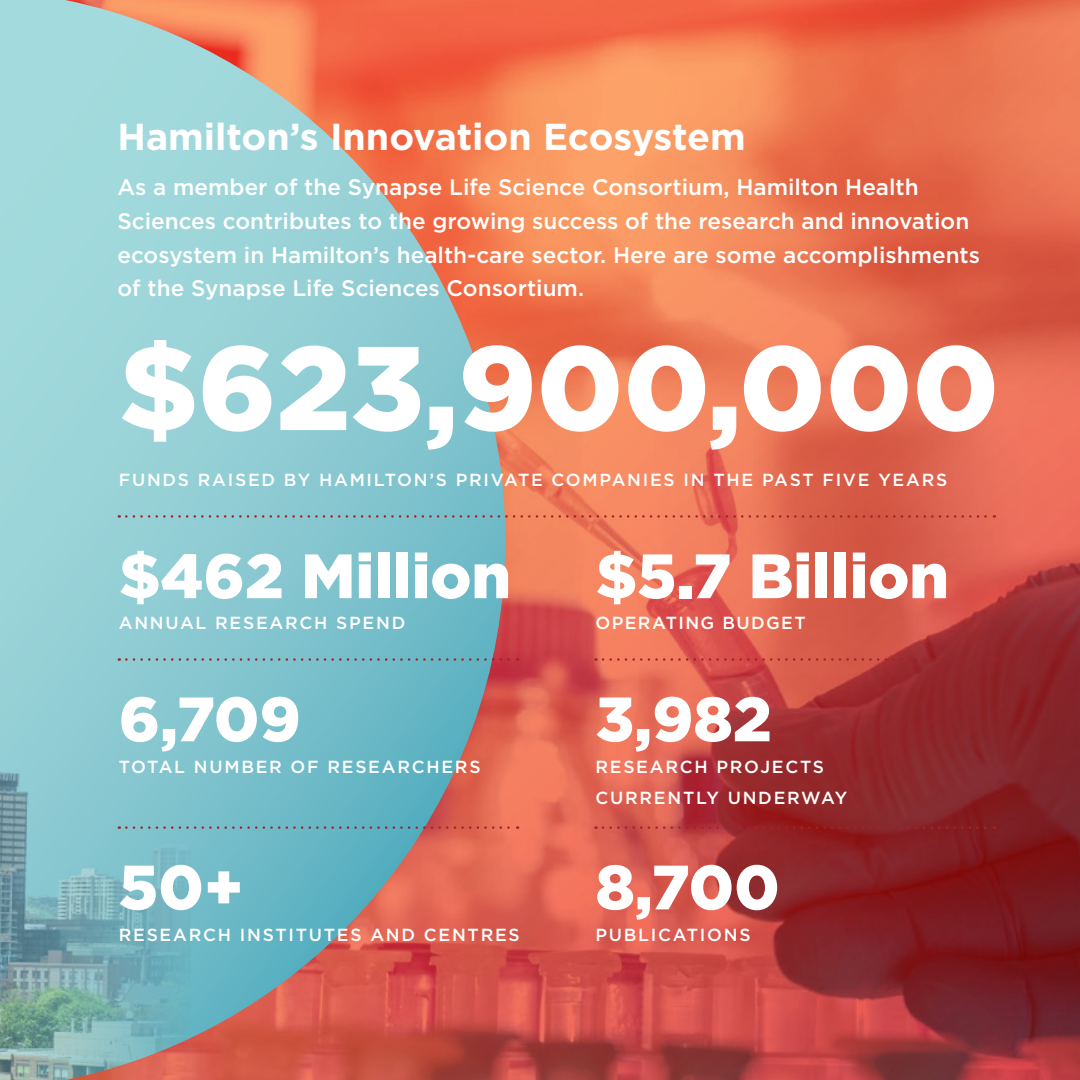
<style>
.page{position:relative;width:1080px;height:1080px;background:#fff}
.page>*{position:absolute;margin:0;border:0;box-sizing:border-box;transform-origin:0 0}
.t1{font:900 118.75px "Gotham";color:#fff}
.t2{font:900 62.5px "Gotham";color:#fff}
.t3{font:700 37.5px "Gotham";color:#fff}
.t4{font:500 22.5px/33.8px "Gotham";color:#fff}
.t5{font:500 17.5px/31.2px "Gotham";letter-spacing:.1em;color:#fff}
.t6{font:500 17.5px "Gotham";letter-spacing:.08em;color:#fff}
</style>
<div class="page">
<img style="left:505px;top:0;width:575px;height:1080px">
<svg style="left:191px;top:0;width:314px;height:1080px"></svg>
<img style="left:0;top:0;width:191px;height:1080px">
<svg style="left:126px;top:515px;width:869px;height:3px"></svg>
<svg style="left:126px;top:658px;width:392px;height:3px"></svg>
<svg style="left:126px;top:826px;width:392px;height:3px"></svg>
<svg style="left:603px;top:658px;width:392px;height:3px"></svg>
<svg style="left:603px;top:826px;width:392px;height:3px"></svg>
<h3 class="t3" style="left:118px;top:115px;width:630px">Hamilton’s Innovation Ecosystem</h3>
<p class="t4" style="left:118px;top:170px;width:864px">As a member of the Synapse Life Science Consortium, Hamilton Health Sciences contributes to the growing success of the research and innovation ecosystem in Hamilton’s health-care sector. Here are some accomplishments of the Synapse Life Sciences Consortium.</p>
<h1 class="t1" style="left:119px;top:319px;width:882px">$623,900,000</h1>
<p class="t5" style="left:119px;top:464px;width:830px">FUNDS RAISED BY HAMILTON’S PRIVATE COMPANIES IN THE PAST FIVE YEARS</p>
<h2 class="t2" style="left:119px;top:540px;width:394px">$462 Million</h2>
<p class="t5" style="left:119px;top:607px;width:288px">ANNUAL RESEARCH SPEND</p>
<h2 class="t2" style="left:119px;top:683px;width:184px">6,709</h2>
<p class="t5" style="left:119px;top:750px;width:363px">TOTAL NUMBER OF RESEARCHERS</p>
<h2 class="t2" style="left:119px;top:851px;width:127px">50+</h2>
<p class="t5" style="left:119px;top:918px;width:403px">RESEARCH INSTITUTES AND CENTRES</p>
<h2 class="t2" style="left:595px;top:540px;width:355px">$5.7 Billion</h2>
<p class="t6" style="left:595px;top:613px;width:212px">OPERATING BUDGET</p>
<h2 class="t2" style="left:595px;top:683px;width:178px">3,982</h2>
<p class="t5" style="left:595px;top:750px;width:253px">RESEARCH PROJECTS<br>CURRENTLY UNDERWAY</p>
<h2 class="t2" style="left:595px;top:851px;width:186px">8,700</h2>
<p class="t5" style="left:595px;top:918px;width:157px">PUBLICATIONS</p>
</div>
